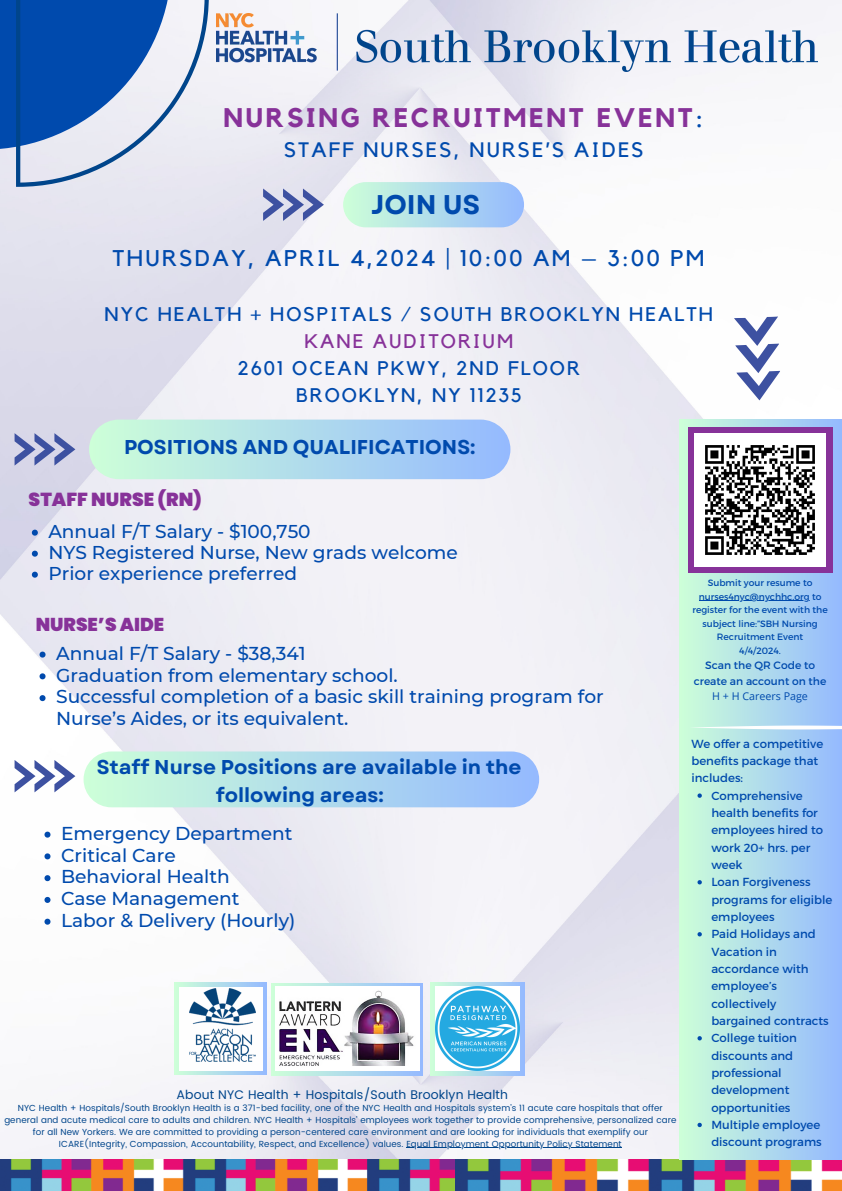
<style>
.page{position:relative;width:842px;height:1191px;background:#fff}
.page>*{position:absolute;margin:0;border:0;box-sizing:border-box;transform-origin:0 0}
.t1{font:700 27px "Garet";color:#004aad}
.t2{font:700 26.8px "Kollektif";letter-spacing:.105em;color:#873299}
.t3{font:22.6px "Kollektif";letter-spacing:.105em;color:#004aad}
.t4{font:20.8px "Kollektif";letter-spacing:.105em;color:#004aad}
.t5{font:700 20px/27.8px "Garet";color:#004aad}
.t6{font:19.6px/27px "Kollektif";letter-spacing:.105em;color:#004aad;text-align:center}
.t7{font:900 18.8px "Poppins";color:#873299}
.t8{font:500 18.6px/21.8px "Montserrat";color:#004aad}
.t9{font:900 18.6px "Poppins";color:#873299}
.t10{font:12.5px "Poppins";letter-spacing:.01em;color:#00458b}
.t11{font:11.7px/17.3px "Montserrat";color:#004aad}
.t12{font:10.7px/15px "Montserrat";color:#004aad;text-align:center}
.t13{font:9.2px/13.5px "Montserrat";color:#004aad;text-align:center}
.t14{font:8.8px/11.7px "Poppins";letter-spacing:.01em;color:#00458b;text-align:center}
.s1{font-weight:400;color:#004aad}
.s2{color:#873299}
.s3{font-family:"Open Sans"}
</style>
<div class="page">
<img style="left:0;top:0;width:842px;height:1159px">
<svg style="left:0;top:0;width:209px;height:187px;background:#769ace"></svg>
<svg style="left:734px;top:316px;width:48px;height:85px"></svg>
<svg style="left:263px;top:188px;width:61px;height:33px;background:#a4abd1"></svg>
<svg style="left:343px;top:182px;width:181px;height:45px;background:#b4ddeb"></svg>
<img style="left:217px;top:13px;width:601px;height:59px">
<img style="left:0;top:1159px;width:842px;height:31px">
<svg style="left:15px;top:433px;width:60px;height:32px;background:#9aa1cc"></svg>
<svg style="left:89px;top:419px;width:421px;height:60px;background:#b2dceb"></svg>
<div style="left:84px;top:751px;width:455px;height:56px;background:linear-gradient(to right,#cdffd8,#95baff);border-radius:28px"></div>
<svg style="left:15px;top:759px;width:60px;height:33px"></svg>
<svg style="left:175px;top:982px;width:92px;height:92px"></svg>
<div style="left:180px;top:986px;width:83px;height:84px;background:#fefefe"></div>
<img style="left:189px;top:988px;width:66px;height:73px">
<svg style="left:430px;top:982px;width:94px;height:92px;background:#b7e0eb"></svg>
<img style="left:435px;top:986px;width:84px;height:84px">
<div style="left:271px;top:983px;width:151px;height:91px;background:linear-gradient(to right,#cdffd8,#95bafe)"></div>
<img style="left:275px;top:986px;width:145px;height:84px">
<div style="left:679px;top:419px;width:162px;height:740px;background:linear-gradient(to right,#cdffd8,#95bafe)"></div>
<div style="left:688px;top:427px;width:144px;height:145px;background:#873299"></div>
<img style="left:695px;top:433px;width:130px;height:134px">
<svg style="left:689px;top:725px;width:153px;height:4px"></svg>
<svg style="left:32px;top:529px;width:6px;height:6px"></svg>
<svg style="left:32px;top:550px;width:6px;height:6px"></svg>
<svg style="left:32px;top:571px;width:6px;height:6px"></svg>
<svg style="left:44px;top:831px;width:6px;height:6px"></svg>
<svg style="left:44px;top:853px;width:6px;height:6px"></svg>
<svg style="left:44px;top:875px;width:6px;height:6px"></svg>
<svg style="left:44px;top:896px;width:6px;height:6px"></svg>
<svg style="left:44px;top:918px;width:6px;height:6px"></svg>
<svg style="left:40px;top:651px;width:6px;height:6px"></svg>
<svg style="left:40px;top:673px;width:6px;height:6px"></svg>
<svg style="left:40px;top:695px;width:6px;height:6px"></svg>
<hr style="left:406px;top:1147px;width:216px;height:1px;background:#00458b">
<svg style="left:697px;top:793px;width:5px;height:4px"></svg>
<svg style="left:697px;top:880px;width:5px;height:4px"></svg>
<svg style="left:697px;top:932px;width:5px;height:4px"></svg>
<svg style="left:697px;top:1035px;width:5px;height:5px"></svg>
<svg style="left:697px;top:1122px;width:5px;height:4px"></svg>
<hr style="left:699px;top:600px;width:111px;height:1px;background:#004aad">
<p class="t2" style="left:224px;top:105px;width:482px">NURSING RECRUITMENT EVENT<span class="s1">:</span></p>
<p class="t4" style="left:284px;top:140px;width:361px">STAFF NURSES, NURSE’S AIDES</p>
<p class="t1" style="left:371px;top:185px;width:111px">JOIN US</p>
<p class="t3" style="left:113px;top:247px;width:593px">THURSDAY, APRIL 4,2024 | 10:00 AM – 3:00 PM</p>
<h2 class="t6" style="left:105px;top:301px;width:610px">NYC HEALTH + HOSPITALS / SOUTH BROOKLYN HEALTH<br><span class="s2">KANE AUDITORIUM<br></span>2601 OCEAN PKWY, 2ND FLOOR<br>BROOKLYN, NY 11235</h2>
<p class="t5" style="left:124px;top:433px;width:353px">POSITIONS AND QUALIFICATIONS:</p>
<p class="t7" style="left:29px;top:486px;width:175px">STAFF NURSE (RN)</p>
<p class="t8" style="left:48px;top:520px;width:264px">Annual F/T Salary - $100,750</p>
<p class="t8" style="left:48px;top:541px;width:411px">NYS Registered Nurse, New grads welcome</p>
<p class="t8" style="left:48px;top:562px;width:250px">Prior experience preferred</p>
<p class="t9" style="left:36px;top:611px;width:130px">NURSE’S AIDE</p>
<p class="t8" style="left:56px;top:642px;width:251px">Annual F/T Salary - $38,341</p>
<p class="t8" style="left:56px;top:664px;width:343px">Graduation from elementary school.</p>
<p class="t8" style="left:56px;top:685px;width:549px">Successful completion of a basic skill training program for<br>Nurse’s Aides, or its equivalent.</p>
<h2 class="t5" style="left:216px;top:753px;width:307px;text-indent:-119px">Staff Nurse Positions are available in the following areas:</h2>
<h3 class="t8" style="left:61px;top:822px;width:233px">Emergency Department</h3>
<p class="t8" style="left:61px;top:844px;width:116px">Critical Care</p>
<p class="t8" style="left:61px;top:865px;width:170px">Behavioral Health</p>
<p class="t8" style="left:61px;top:887px;width:180px">Case Management</p>
<h3 class="t8" style="left:61px;top:909px;width:236px">Labor &amp; Delivery (Hourly)</h3>
<p class="t10" style="left:177px;top:1087px;width:333px">About NYC Health + Hospitals/South Brooklyn Health</p>
<p class="t14" style="left:4px;top:1102px;width:673px">NYC Health + Hospitals/South Brooklyn Health is a 371-bed facility, one of the NYC Health and Hospitals system’s 11 acute care hospitals that offer general and acute medical care to adults and children. NYC Health + Hospitals’ employees work together to provide comprehensive, personalized care for all New Yorkers. We are committed to providing a person-centered care environment and are looking for individuals that exemplify our ICARE(Integrity, Compassion, Accountability, Respect, and Excellence) values. Equal Employment Opportunity Policy Statement</p>
<p class="t13" style="left:708px;top:575px;width:106px">Submit your resume to</p>
<p class="t13" style="left:692px;top:589px;width:137px">nurses4nyc@nychhc.org to register for the event with the subject line:”SBH Nursing<br>Recruitment Event<br>4/4/2024.</p>
<p class="t12" style="left:705px;top:657px;width:111px">Scan the QR Code to</p>
<p class="t12" style="left:694px;top:673px;width:134px">create an account on the<br><span class="s3">H + H Careers Page</span></p>
<p class="t11" style="left:691px;top:734px;width:133px">We offer a competitive benefits package that includes:</p>
<p class="t11" style="left:711px;top:786px;width:113px">Comprehensive health benefits for employees hired to work 20+ hrs. per week</p>
<h5 class="t11" style="left:711px;top:872px;width:123px">Loan Forgiveness programs for eligible employees</h5>
<p class="t11" style="left:711px;top:924px;width:119px">Paid Holidays and<br>Vacation in accordance with employee’s collectively bargained contracts</p>
<p class="t11" style="left:711px;top:1028px;width:87px">College tuition discounts and professional development opportunities</p>
<p class="t11" style="left:711px;top:1115px;width:112px">Multiple employee discount programs</p>
</div>
